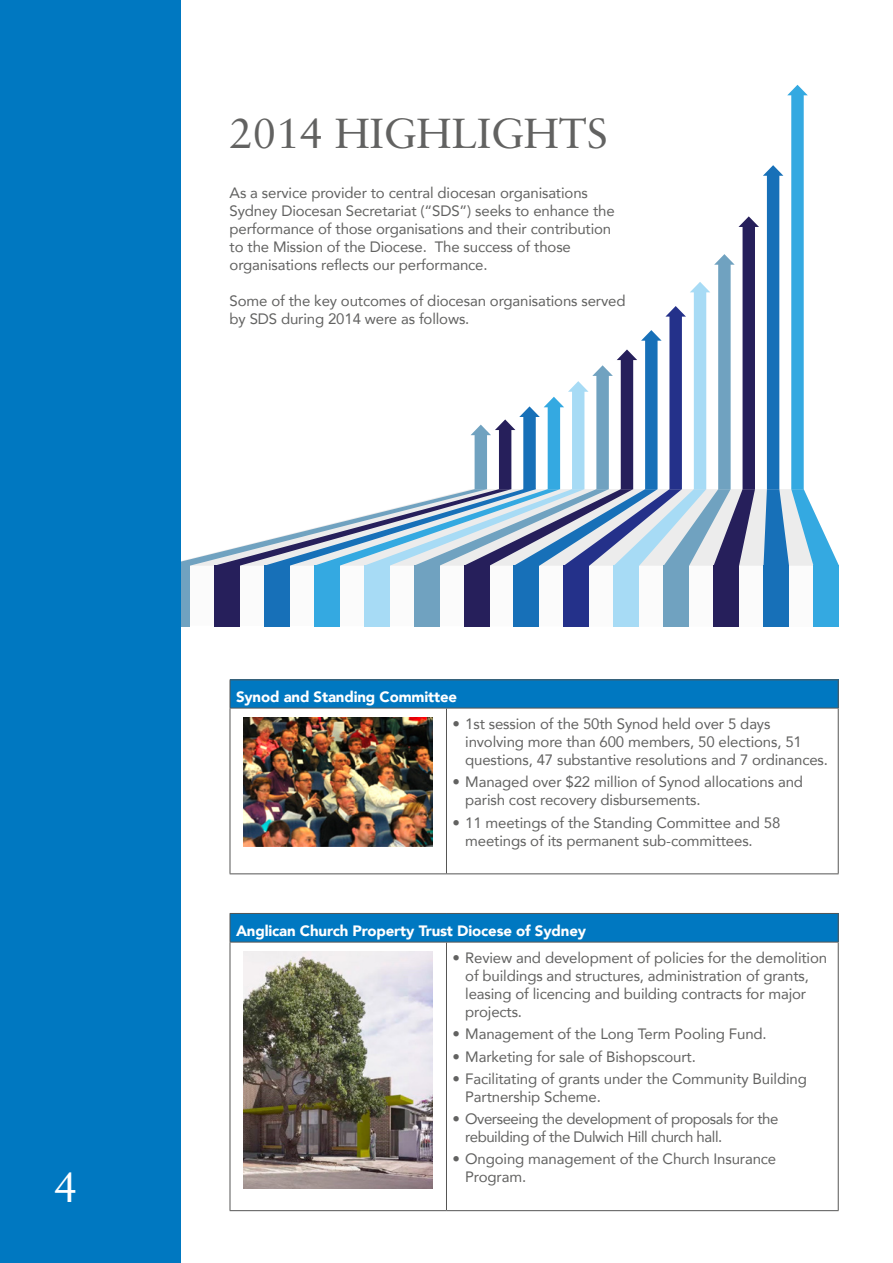
<style>
.page{position:relative;width:893px;height:1263px;background:#fff}
.page>*{position:absolute;margin:0;border:0;box-sizing:border-box;transform-origin:0 0}
.t1{font:42px "Sabon LT Std";color:#626261}
.t2{font:42px "Sabon LT Std";color:#fff}
.t3{font:15px/18px "Avenir";letter-spacing:-.01em;color:#626261}
.t4{font:15px/18px "Avenir";letter-spacing:-.03em;color:#626261}
.t5{font:900 15px "Avenir";letter-spacing:-.01em;color:#fff}
</style>
<div class="page">
<svg style="left:180px;top:85px;width:659px;height:542px"></svg>
<div style="left:0;top:0;width:180px;height:1263px;background:#0078c1"></div>
<div style="left:230px;top:680px;width:608px;height:28px;background:#0078c1"></div>
<hr style="left:230px;top:679px;width:216px;height:1px;background:#565655">
<svg style="left:230px;top:680px;width:1px;height:28px"></svg>
<hr style="left:446px;top:679px;width:393px;height:1px;background:#565655">
<svg style="left:838px;top:680px;width:1px;height:28px"></svg>
<hr style="left:230px;top:708px;width:216px;height:1px;background:#565655">
<hr style="left:230px;top:708px;width:1px;height:165px;background:#565655">
<hr style="left:446px;top:708px;width:393px;height:1px;background:#565655">
<hr style="left:446px;top:708px;width:1px;height:165px;background:#565655">
<hr style="left:838px;top:708px;width:1px;height:165px;background:#565655">
<hr style="left:230px;top:873px;width:216px;height:1px;background:#565655">
<hr style="left:446px;top:873px;width:393px;height:1px;background:#565655">
<img style="left:244px;top:718px;width:189px;height:128px">
<div style="left:230px;top:913px;width:608px;height:29px;background:#0078c1"></div>
<hr style="left:230px;top:913px;width:216px;height:1px;background:#565655">
<svg style="left:230px;top:914px;width:1px;height:28px"></svg>
<hr style="left:446px;top:913px;width:393px;height:1px;background:#565655">
<svg style="left:838px;top:914px;width:1px;height:28px"></svg>
<hr style="left:230px;top:942px;width:216px;height:1px;background:#565655">
<hr style="left:230px;top:942px;width:1px;height:268px;background:#565655">
<hr style="left:446px;top:942px;width:393px;height:1px;background:#565655">
<hr style="left:446px;top:942px;width:1px;height:268px;background:#565655">
<hr style="left:838px;top:942px;width:1px;height:268px;background:#565655">
<hr style="left:230px;top:1210px;width:216px;height:1px;background:#565655">
<hr style="left:446px;top:1210px;width:393px;height:1px;background:#565655">
<img style="left:244px;top:952px;width:189px;height:236px">
<h1 class="t2" style="left:54px;top:1162px;width:25px">4</h1>
<h1 class="t1" style="left:230px;top:108px;width:380px">2014 HIGHLIGHTS</h1>
<p class="t3" style="left:230px;top:183px;width:387px">As a service provider to central diocesan organisations Sydney Diocesan Secretariat (“SDS”) seeks to enhance the performance of those organisations and their contribution to the Mission of the Diocese. The success of those organisations reflects our performance.</p>
<p class="t3" style="left:230px;top:291px;width:397px">Some of the key outcomes of diocesan organisations served by SDS during 2014 were as follows.</p>
<p class="t5" style="left:236px;top:684px;width:223px">Synod and Standing Committee</p>
<p class="t3" style="left:465px;top:714px;width:364px;text-indent:-13px">• 1st session of the 50th Synod held over 5 days involving more than 600 members, 50 elections, 51 questions, 47 substantive resolutions and 7 ordinances.</p>
<p class="t3" style="left:465px;top:773px;width:339px;text-indent:-13px">• Managed over $22 million of Synod allocations and parish cost recovery disbursements.</p>
<p class="t3" style="left:465px;top:813px;width:317px;text-indent:-13px">• 11 meetings of the Standing Committee and 58 meetings of its permanent sub-committees.</p>
<p class="t5" style="left:236px;top:918px;width:352px">Anglican Church Property Trust Diocese of Sydney</p>
<p class="t3" style="left:465px;top:948px;width:363px;text-indent:-13px">• Review and development of policies for the demolition of buildings and structures, administration of grants, leasing of licencing and building contracts for major projects.</p>
<p class="t3" style="left:452px;top:1025px;width:316px">• Management of the Long Term Pooling Fund.</p>
<p class="t3" style="left:452px;top:1047px;width:245px">• Marketing for sale of Bishopscourt.</p>
<p class="t3" style="left:465px;top:1069px;width:343px;text-indent:-13px">• Facilitating of grants under the Community Building<br>Partnership Scheme.</p>
<p class="t4" style="left:465px;top:1109px;width:315px;text-indent:-13px">• Overseeing the development of proposals for the rebuilding of the Dulwich Hill church hall.</p>
<p class="t3" style="left:465px;top:1150px;width:313px;text-indent:-13px">• Ongoing management of the Church Insurance<br>Program.</p>
</div>
